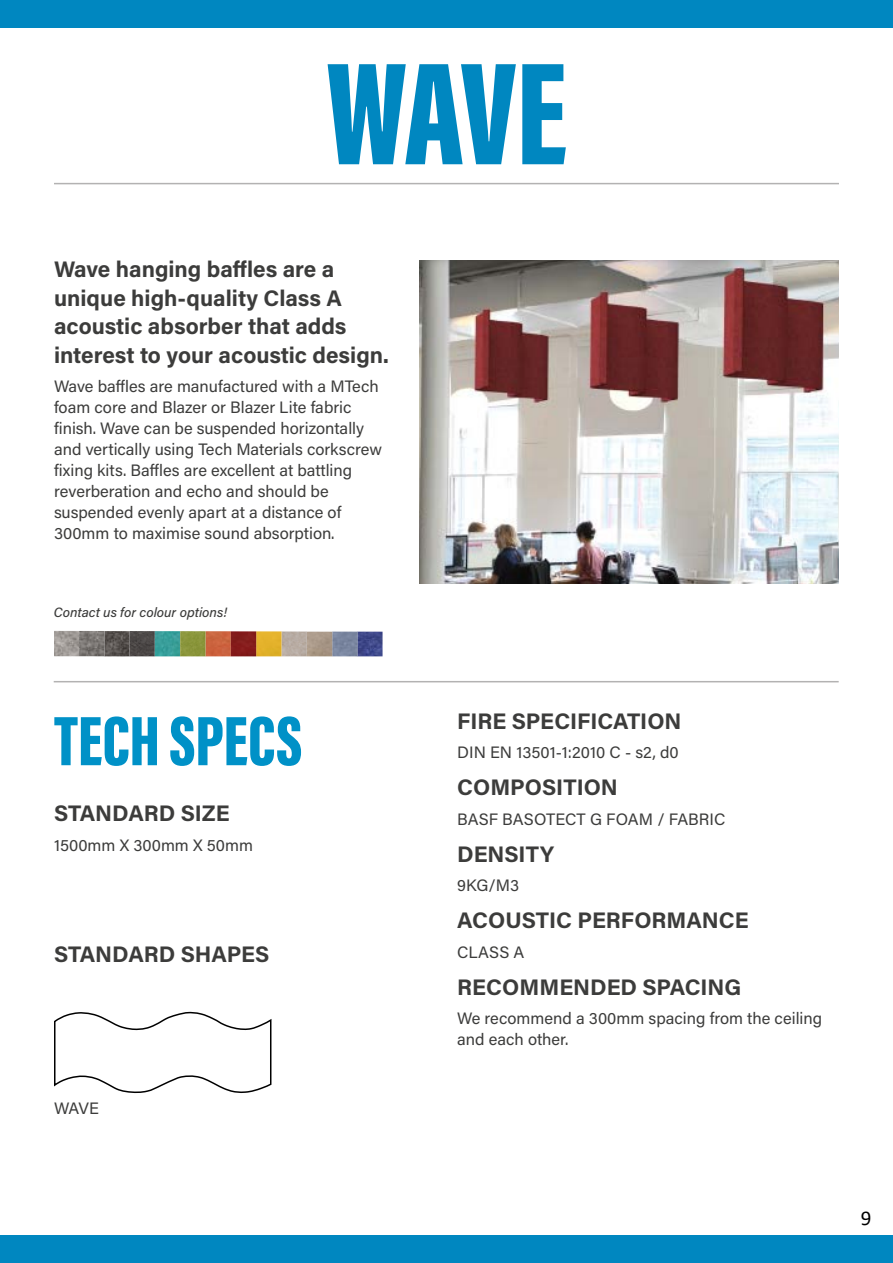
<style>
.page{position:relative;width:893px;height:1263px;background:#fff}
.page>*{position:absolute;margin:0;border:0;box-sizing:border-box;transform-origin:0 0}
.t1{font:900 150px "Acumin Pro Extra Cond";color:#0087c0}
.t2{font:900 72px "Acumin Pro Extra Cond";color:#0091c7}
.t3{font:700 22.5px/28.5px "Acumin Pro";color:#3c3c3b}
.t4{font:21px "Calibri";color:#000}
.t5{font:16.5px/21px "Acumin Pro";color:#3c3c3b}
.t6{font:italic 500 13.5px "Acumin Pro";color:#3c3c3b}
</style>
<div class="page">
<hr style="left:54px;top:681px;width:785px;height:1px;background:#b3b2b2">
<hr style="left:54px;top:183px;width:785px;height:1px;background:#b3b2b2">
<div style="left:0;top:1236px;width:893px;height:27px;background:#0087c0"></div>
<div style="left:0;top:0;width:893px;height:27px;background:#0087c0"></div>
<img style="left:419px;top:260px;width:420px;height:324px">
<img style="left:54px;top:631px;width:329px;height:25px">
<svg style="left:54px;top:1011px;width:218px;height:83px"></svg>
<h1 class="t1" style="left:326px;top:22px;width:243px">WAVE</h1>
<h3 class="t3" style="left:54px;top:254px;width:336px">Wave hanging baffles are a unique high-quality Class A acoustic absorber that adds interest to your acoustic design.</h3>
<p class="t5" style="left:54px;top:375px;width:330px">Wave baffles are manufactured with a MTech foam core and Blazer or Blazer Lite fabric finish. Wave can be suspended horizontally and vertically using Tech Materials corkscrew fixing kits. Baffles are excellent at battling reverberation and echo and should be suspended evenly apart at a distance of 300mm to maximise sound absorption.</p>
<p class="t6" style="left:54px;top:603px;width:175px">Contact us for colour options!</p>
<h2 class="t2" style="left:54px;top:697px;width:250px">TECH SPECS</h2>
<h3 class="t3" style="left:457px;top:706px;width:226px">FIRE SPECIFICATION</h3>
<p class="t5" style="left:457px;top:741px;width:223px">DIN EN 13501-1:2010 C - s2, d0</p>
<h3 class="t3" style="left:457px;top:772px;width:162px">COMPOSITION</h3>
<p class="t5" style="left:457px;top:808px;width:270px">BASF BASOTECT G FOAM / FABRIC</p>
<h3 class="t3" style="left:457px;top:839px;width:98px">DENSITY</h3>
<p class="t5" style="left:457px;top:874px;width:63px">9KG/M3</p>
<h3 class="t3" style="left:457px;top:905px;width:293px">ACOUSTIC PERFORMANCE</h3>
<p class="t5" style="left:457px;top:941px;width:69px">CLASS A</p>
<h3 class="t3" style="left:457px;top:972px;width:286px">RECOMMENDED SPACING</h3>
<p class="t5" style="left:457px;top:1007px;width:367px">We recommend a 300mm spacing from the ceiling and each other.</p>
<h3 class="t3" style="left:54px;top:798px;width:177px">STANDARD SIZE</h3>
<p class="t5" style="left:54px;top:834px;width:201px">1500mm X 300mm X 50mm</p>
<h3 class="t3" style="left:54px;top:939px;width:217px">STANDARD SHAPES</h3>
<p class="t5" style="left:54px;top:1097px;width:46px">WAVE</p>
<p class="t4" style="left:861px;top:1203px;width:12px">9</p>
</div>
